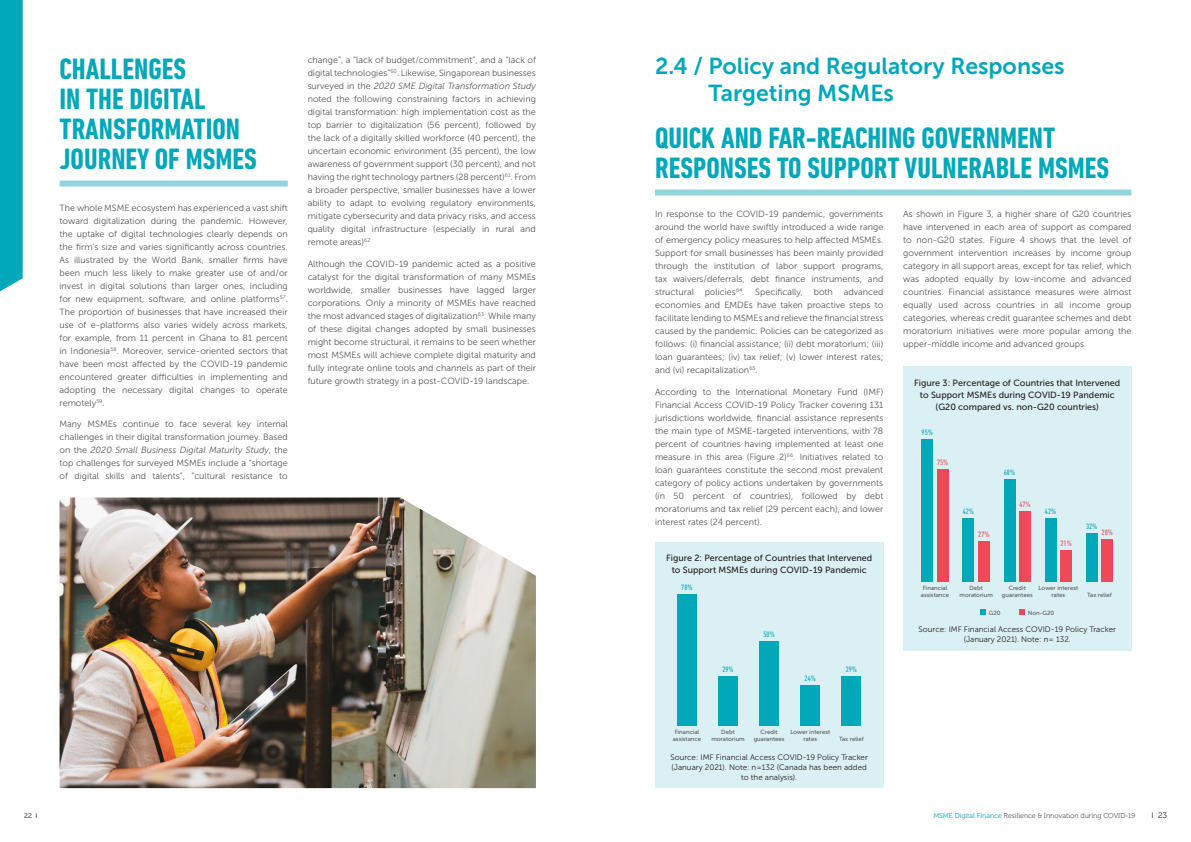
<style>
.page{position:relative;width:1191px;height:842px;background:#fff}
.page>*{position:absolute;margin:0;border:0;box-sizing:border-box;transform-origin:0 0}
.t1{font:700 condensed 30px/30px "DIN Next LT Pro";color:#00a8b9}
.t2{font:23px/27px "Museo Sans 700";color:#00a8b9}
.t3{font:9px/13px "Museo Sans 300";color:#57585a;text-align:justify}
.t4{font:9px/12px "Museo Sans 500";color:#231f20;text-align:center}
.t5{font:8px/10px "Museo Sans 300";color:#231f20;text-align:center}
.t6{font:condensed 8px "DIN Next LT Pro";color:#00a8b9}
.t7{font:condensed 8px "DIN Next LT Pro";color:#ef4858}
.t8{font:8px "Museo 300";color:#231f20}
.t9{font:7px "Museo 300";color:#57585a}
.t10{font:7px "Museo 300";color:#231f20}
.t11{font:6px/6.5px "Museo Sans 500";color:#57585a;text-align:center}
.s1{font-style:italic}
.s2{font-family:"DIN Next LT Pro";font-stretch:condensed}
.s3{color:#00a8b9}
</style>
<div class="page">
<div style="left:0;top:0;width:23px;height:292px;background:#00a8b9"></div>
<div style="left:60px;top:181px;width:228px;height:6px;background:#91d4dd"></div>
<div style="left:655px;top:190px;width:476px;height:6px;background:#91d4dd"></div>
<div style="left:903px;top:366px;width:228px;height:285px;background:#dbf0f4"></div>
<div style="left:921px;top:439px;width:12px;height:143px;background:#00a8b9"></div>
<div style="left:937px;top:469px;width:11px;height:113px;background:#ef4858"></div>
<svg style="left:980px;top:609px;width:6px;height:6px"></svg>
<svg style="left:1019px;top:609px;width:6px;height:6px"></svg>
<div style="left:962px;top:519px;width:12px;height:63px;background:#00a8b9"></div>
<div style="left:978px;top:541px;width:11px;height:41px;background:#ef4858"></div>
<div style="left:1004px;top:480px;width:11px;height:102px;background:#00a8b9"></div>
<div style="left:1019px;top:511px;width:11px;height:71px;background:#ef4858"></div>
<div style="left:1086px;top:534px;width:11px;height:48px;background:#00a8b9"></div>
<div style="left:1101px;top:540px;width:12px;height:42px;background:#ef4858"></div>
<div style="left:1045px;top:519px;width:11px;height:63px;background:#00a8b9"></div>
<div style="left:1060px;top:550px;width:11px;height:32px;background:#ef4858"></div>
<div style="left:655px;top:542px;width:228px;height:246px;background:#dbf0f4"></div>
<div style="left:677px;top:594px;width:19px;height:131px;background:#00a8b9"></div>
<div style="left:718px;top:676px;width:19px;height:49px;background:#00a8b9"></div>
<div style="left:759px;top:641px;width:20px;height:84px;background:#00a8b9"></div>
<div style="left:800px;top:685px;width:20px;height:40px;background:#00a8b9"></div>
<div style="left:841px;top:676px;width:20px;height:49px;background:#00a8b9"></div>
<img style="left:60px;top:497px;width:476px;height:291px">
<p class="t1" style="left:60px;top:54px;width:199px">CHALLENGES<br>IN THE DIGITAL<br>TRANSFORMATION<br>JOURNEY OF MSMES</p>
<p class="t3" style="left:60px;top:201px;width:230px">The whole MSME ecosystem has experienced a vast shift toward digitalization during the pandemic. However, the uptake of digital technologies clearly depends on the firm’s size and varies significantly across countries.<br>As illustrated by the World Bank, smaller firms have been much less likely to make greater use of and/or invest in digital solutions than larger ones, including for new equipment, software, and online platforms <sup>57</sup>.<br>The proportion of businesses that have increased their use of e-platforms also varies widely across markets, for example, from 11 percent in Ghana to 81 percent in Indonesia <sup>58</sup>. Moreover, service-oriented sectors that have been most affected by the COVID-19 pandemic encountered greater difficulties in implementing and adopting the necessary digital changes to operate remotely <sup>59</sup>.</p>
<p class="t3" style="left:60px;top:418px;width:230px">Many MSMEs continue to face several key internal challenges in their digital transformation journey. Based on the <span class="s1">2020 Small Business Digital Maturity Study</span>, the top challenges for surveyed MSMEs include a “shortage of digital skills and talents”, “cultural resistance to</p>
<p class="t3" style="left:308px;top:54px;width:230px">change”, a “lack of budget/commitment”, and a “lack of digital technologies” <sup>60</sup>. Likewise, Singaporean businesses surveyed in the <span class="s1">2020 SME Digital Transformation Study </span>noted the following constraining factors in achieving digital transformation: high implementation cost as the top barrier to digitalization (56 percent), followed by the lack of a digitally skilled workforce (40 percent), the uncertain economic environment (35 percent), the low awareness of government support (30 percent), and not having the right technology partners (28 percent) <sup>61</sup>. From a broader perspective, smaller businesses have a lower ability to adapt to evolving regulatory environments, mitigate cybersecurity and data privacy risks, and access quality digital infrastructure (especially in rural and remote areas) <sup>62</sup></p>
<p class="t3" style="left:308px;top:257px;width:230px">Although the COVID-19 pandemic acted as a positive catalyst for the digital transformation of many MSMEs worldwide, smaller businesses have lagged larger corporations. Only a minority of MSMEs have reached the most advanced stages of digitalization <sup>63</sup>. While many of these digital changes adopted by small businesses might become structural, it remains to be seen whether most MSMEs will achieve complete digital maturity and fully integrate online tools and channels as part of their future growth strategy in a post-COVID-19 landscape.</p>
<p class="t2" style="left:708px;top:52px;width:358px;text-indent:-53px">2.4 / Policy and Regulatory Responses<br>Targeting MSMEs</p>
<p class="t1" style="left:655px;top:123px;width:456px">QUICK AND FAR-REACHING GOVERNMENT<br>RESPONSES TO SUPPORT VULNERABLE MSMES</p>
<p class="t3" style="left:655px;top:208px;width:230px">In response to the COVID-19 pandemic, governments around the world have swiftly introduced a wide range of emergency policy measures to help affected MSMEs.<br>Support for small businesses has been mainly provided through the institution of labor support programs, tax waivers/deferrals, debt finance instruments, and structural policies <sup>64</sup>. Specifically, both advanced economies and EMDEs have taken proactive steps to facilitate lending to MSMEs and relieve the financial stress caused by the pandemic. Policies can be categorized as follows: (i) financial assistance; (ii) debt moratorium; (iii) loan guarantees; (iv) tax relief; (v) lower interest rates; and (vi) recapitalization <sup>65</sup>.</p>
<p class="t3" style="left:655px;top:385px;width:230px">According to the International Monetary Fund (IMF)<br>Financial Access COVID-19 Policy Tracker covering 131 jurisdictions worldwide, financial assistance represents the main type of MSME-targeted interventions, with 78 percent of countries having implemented at least one measure in this area (Figure 2) <sup>66</sup>. Initiatives related to loan guarantees constitute the second most prevalent category of policy actions undertaken by governments (in 50 percent of countries), followed by debt moratoriums and tax relief (29 percent each), and lower interest rates (24 percent).</p>
<p class="t3" style="left:903px;top:208px;width:230px">As shown in Figure 3, a higher share of G20 countries have intervened in each area of support as compared to non-G20 states. Figure 4 shows that the level of government intervention increases by income group category in all support areas, except for tax relief, which was adopted equally by low-income and advanced countries. Financial assistance measures were almost equally used across countries in all income group categories, whereas credit guarantee schemes and debt moratorium initiatives were more popular among the upper-middle income and advanced groups.</p>
<p class="t4" style="left:914px;top:376px;width:208px">Figure 3: Percentage of Countries that Intervened to Support MSMEs during COVID-19 Pandemic (G20 compared vs. non-G20 countries)</p>
<p class="t6" style="left:921px;top:427px;width:13px">95%</p>
<p class="t7" style="left:937px;top:457px;width:13px">75%</p>
<p class="t6" style="left:1003px;top:468px;width:13px">68%</p>
<p class="t7" style="left:1019px;top:499px;width:13px">47%</p>
<p class="t6" style="left:962px;top:507px;width:13px">42%</p>
<p class="t6" style="left:1045px;top:507px;width:13px">42%</p>
<p class="t6" style="left:1086px;top:522px;width:13px">32%</p>
<p class="t7" style="left:1101px;top:528px;width:13px">28%</p>
<p class="t7" style="left:978px;top:529px;width:13px">27%</p>
<p class="t4" style="left:666px;top:552px;width:208px">Figure 2: Percentage of Countries that Intervened to Support MSMEs during COVID-19 Pandemic</p>
<p class="t6" style="left:681px;top:582px;width:13px">78%</p>
<p class="t6" style="left:722px;top:665px;width:13px">29%</p>
<p class="t6" style="left:763px;top:630px;width:13px">50%</p>
<p class="t6" style="left:804px;top:674px;width:13px">24%</p>
<p class="t6" style="left:845px;top:665px;width:13px">29%</p>
<p class="t11" style="left:674px;top:729px;width:26px">Financial</p>
<p class="t11" style="left:673px;top:735px;width:30px">assistance</p>
<p class="t11" style="left:721px;top:729px;width:15px">Debt</p>
<p class="t11" style="left:711px;top:735px;width:35px">moratorium</p>
<p class="t11" style="left:753px;top:729px;width:32px">Credit guarantees</p>
<p class="t11" style="left:839px;top:735px;width:26px">Tax relief</p>
<p class="t11" style="left:790px;top:729px;width:41px">Lower interest rates</p>
<p class="t5" style="left:670px;top:752px;width:199px">Source: IMF Financial Access COVID-19 Policy Tracker (January 2021). Note: n=132 (Canada has been added to the analysis).</p>
<p class="t7" style="left:1060px;top:538px;width:13px">21%</p>
<p class="t11" style="left:922px;top:585px;width:26px">Financial</p>
<p class="t11" style="left:921px;top:591px;width:30px">assistance</p>
<p class="t11" style="left:969px;top:585px;width:15px">Debt</p>
<p class="t11" style="left:959px;top:591px;width:35px">moratorium</p>
<p class="t11" style="left:1002px;top:585px;width:32px">Credit guarantees</p>
<p class="t11" style="left:1087px;top:591px;width:26px">Tax relief</p>
<p class="t11" style="left:1038px;top:585px;width:41px">Lower interest rates</p>
<p class="t11" style="left:988px;top:610px;width:13px">G20</p>
<p class="t11" style="left:1027px;top:610px;width:28px">Non-G20</p>
<p class="t5" style="left:918px;top:624px;width:199px">Source: IMF Financial Access COVID-19 Policy Tracker (January 2021). Note: n= 132.</p>
<p class="t10" style="left:24px;top:811px;width:15px">22 <span class="s2">I</span></p>
<p class="t8" style="left:1152px;top:810px;width:16px"><span class="s2">I</span> 23</p>
<p class="t9" style="left:933px;top:812px;width:203px"><span class="s3">MSME Digital Finance</span> Resilience &amp; Innovation during COVID-19</p>
</div>
